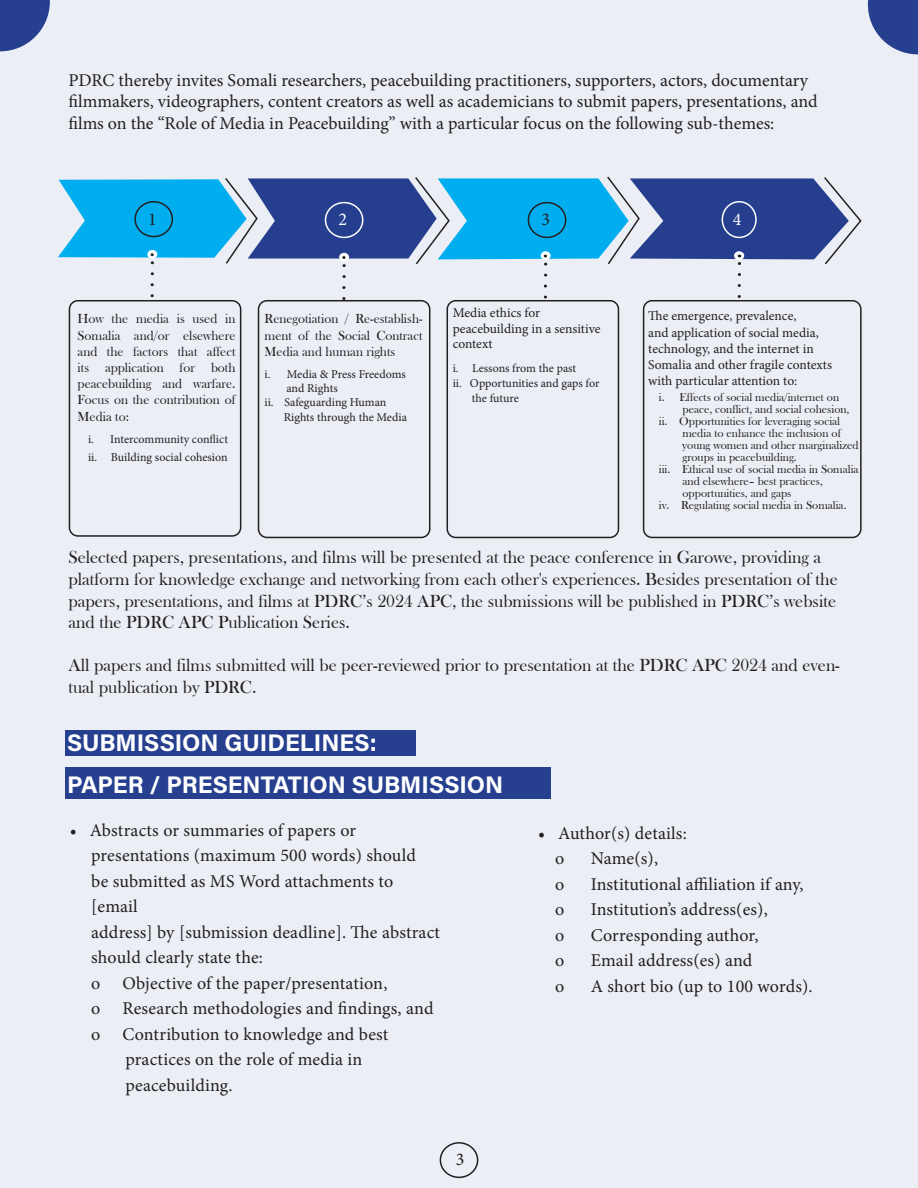
<style>
.page{position:relative;width:918px;height:1188px;background:#fff}
.page>*{position:absolute;margin:0;border:0;box-sizing:border-box;transform-origin:0 0}
.t1{font:24px "Acumin Variable Concept";color:#fff}
.t2{font:18px/21.6px "Minion Pro";letter-spacing:.005em;color:#231f20}
.t3{font:18px/21.6px "Bask Old Face";color:#231f20}
.t4{font:18px "Minion Pro";color:#fff}
.t5{font:13.5px/16.2px "Bask Old Face";color:#231f20;text-align:justify}
.t6{font:13.5px/16.2px "Minion Pro";color:#231f20}
.t7{font:12px "Minion Pro";color:#231f20}
.t8{font:11.85px "Bask Old Face";color:#231f20}
</style>
<div class="page">
<div style="left:0;top:0;width:917px;height:1187px;background:#ebeef5"></div>
<div style="left:65px;top:730px;width:351px;height:26px;background:#26408f"></div>
<div style="left:65px;top:767px;width:486px;height:31px;background:#26408f"></div>
<div style="left:69px;top:300px;width:172px;height:237px;border:2px solid #231f20;border-radius:8px"></div>
<div style="left:258px;top:300px;width:172px;height:238px;border:2px solid #231f20;border-radius:8px"></div>
<div style="left:447px;top:300px;width:172px;height:238px;border:2px solid #231f20;border-radius:8px"></div>
<div style="left:643px;top:300px;width:219px;height:238px;border:2px solid #231f20;border-radius:8px"></div>
<svg style="left:58px;top:176px;width:804px;height:124px"></svg>
<div style="left:440px;top:1142px;width:38px;height:36px;border:2px solid #231f20;border-radius:50%"></div>
<svg style="left:0;top:0;width:50px;height:51px"></svg>
<svg style="left:868px;top:0;width:50px;height:54px"></svg>
<p class="t2" style="left:68px;top:69px;width:751px">PDRC thereby invites Somali researchers, peacebuilding practitioners, supporters, actors, documentary filmmakers, videographers, content creators as well as academicians to submit papers, presentations, and films on the “Role of Media in Peacebuilding” with a particular focus on the following sub-themes:</p>
<p class="t2" style="left:148px;top:208px;width:10px">1</p>
<p class="t4" style="left:339px;top:208px;width:10px">2</p>
<p class="t2" style="left:541px;top:209px;width:10px">3</p>
<p class="t4" style="left:733px;top:208px;width:10px">4</p>
<p class="t5" style="left:78px;top:311px;width:159px">How the media is used in Somalia and/or elsewhere and the factors that affect its application for both peacebuilding and warfare.<br>Focus on the contribution of Media to:</p>
<p class="t7" style="left:88px;top:432px;width:141px">i. Intercommunity conflict</p>
<p class="t7" style="left:88px;top:450px;width:141px">ii. Building social cohesion</p>
<p class="t5" style="left:265px;top:311px;width:159px">Renegotiation / Re-establish&shy;ment of the Social Contract Media and human rights</p>
<p class="t7" style="left:265px;top:366px;width:143px">i. Media &amp; Press Freedoms</p>
<p class="t7" style="left:286px;top:380px;width:53px">and Rights</p>
<p class="t7" style="left:265px;top:395px;width:123px">ii. Safeguarding Human</p>
<p class="t7" style="left:284px;top:409px;width:125px">Rights through the Media</p>
<p class="t6" style="left:453px;top:305px;width:149px;line-height:15.6px">Media ethics for peacebuilding in a sensitive context</p>
<p class="t7" style="left:453px;top:360px;width:125px">i. Lessons from the past</p>
<p class="t7" style="left:453px;top:375px;width:148px">ii. Opportunities and gaps for</p>
<p class="t7" style="left:472px;top:390px;width:49px">the future</p>
<p class="t6" style="left:648px;top:308px;width:185px">The emergence, prevalence,<br>and application of social media, technology, and the internet in<br>Somalia and other fragile contexts with particular attention to:</p>
<p class="t8" style="left:659px;top:390px;width:182px">i. Effects of social media/internet on</p>
<p class="t8" style="left:682px;top:402px;width:168px">peace, conflict, and social cohesion,</p>
<p class="t8" style="left:659px;top:414px;width:183px">ii. Opportunities for leveraging social</p>
<p class="t8" style="left:682px;top:426px;width:160px">media to enhance the inclusion of</p>
<p class="t8" style="left:682px;top:438px;width:178px">young women and other marginalized</p>
<p class="t8" style="left:682px;top:450px;width:116px">groups in peacebuilding.</p>
<p class="t8" style="left:659px;top:462px;width:201px">iii. Ethical use of social media in Somalia</p>
<p class="t8" style="left:682px;top:474px;width:142px">and elsewhere– best practices,</p>
<p class="t8" style="left:682px;top:486px;width:110px">opportunities, and gaps</p>
<p class="t8" style="left:659px;top:498px;width:189px">iv. Regulating social media in Somalia.</p>
<p class="t3" style="left:68px;top:547px;width:771px">Selected papers, presentations, and films will be presented at the peace conference in Garowe, providing a platform for knowledge exchange and networking from each other's experiences. Besides presentation of the papers, presentations, and films at PDRC’s 2024 APC, the submissions will be published in PDRC’s website and the PDRC APC Publication Series.</p>
<p class="t3" style="left:68px;top:655px;width:773px">All papers and films submitted will be peer-reviewed prior to presentation at the PDRC APC 2024 and even&shy;tual publication by PDRC.</p>
<p class="t1" style="left:67px;top:726px;width:311px">SUBMISSION GUIDELINES:</p>
<p class="t1" style="left:67px;top:768px;width:438px">PAPER / PRESENTATION SUBMISSION</p>
<p class="t2" style="left:70px;top:820px;width:288px">• Abstracts or summaries of papers or</p>
<p class="t2" style="left:91px;top:845px;width:326px">presentations (maximum 500 words) should</p>
<p class="t2" style="left:91px;top:871px;width:303px">be submitted as MS Word attachments to</p>
<p class="t2" style="left:91px;top:896px;width:48px">[email</p>
<p class="t2" style="left:91px;top:922px;width:350px">address] by [submission deadline]. The abstract</p>
<p class="t2" style="left:91px;top:947px;width:173px">should clearly state the:</p>
<p class="t2" style="left:91px;top:973px;width:298px">o Objective of the paper/presentation,</p>
<p class="t2" style="left:91px;top:998px;width:344px">o Research methodologies and findings, and</p>
<p class="t2" style="left:91px;top:1024px;width:299px">o Contribution to knowledge and best</p>
<p class="t2" style="left:125px;top:1049px;width:239px">practices on the role of media in</p>
<p class="t2" style="left:125px;top:1075px;width:109px">peacebuilding.</p>
<p class="t2" style="left:456px;top:1148px;width:10px">3</p>
<p class="t2" style="left:538px;top:823px;width:150px">• Author(s) details:</p>
<p class="t2" style="left:555px;top:848px;width:11px">o</p>
<p class="t2" style="left:591px;top:848px;width:69px">Name(s),</p>
<p class="t2" style="left:555px;top:874px;width:11px">o</p>
<p class="t2" style="left:591px;top:874px;width:215px">Institutional affiliation if any,</p>
<p class="t2" style="left:555px;top:899px;width:11px">o</p>
<p class="t2" style="left:591px;top:899px;width:179px">Institution’s address(es),</p>
<p class="t2" style="left:555px;top:925px;width:11px">o</p>
<p class="t2" style="left:591px;top:925px;width:169px">Corresponding author,</p>
<p class="t2" style="left:555px;top:950px;width:11px">o</p>
<p class="t2" style="left:591px;top:950px;width:163px">Email address(es) and</p>
<p class="t2" style="left:555px;top:976px;width:11px">o</p>
<p class="t2" style="left:591px;top:976px;width:223px">A short bio (up to 100 words).</p>
</div>
